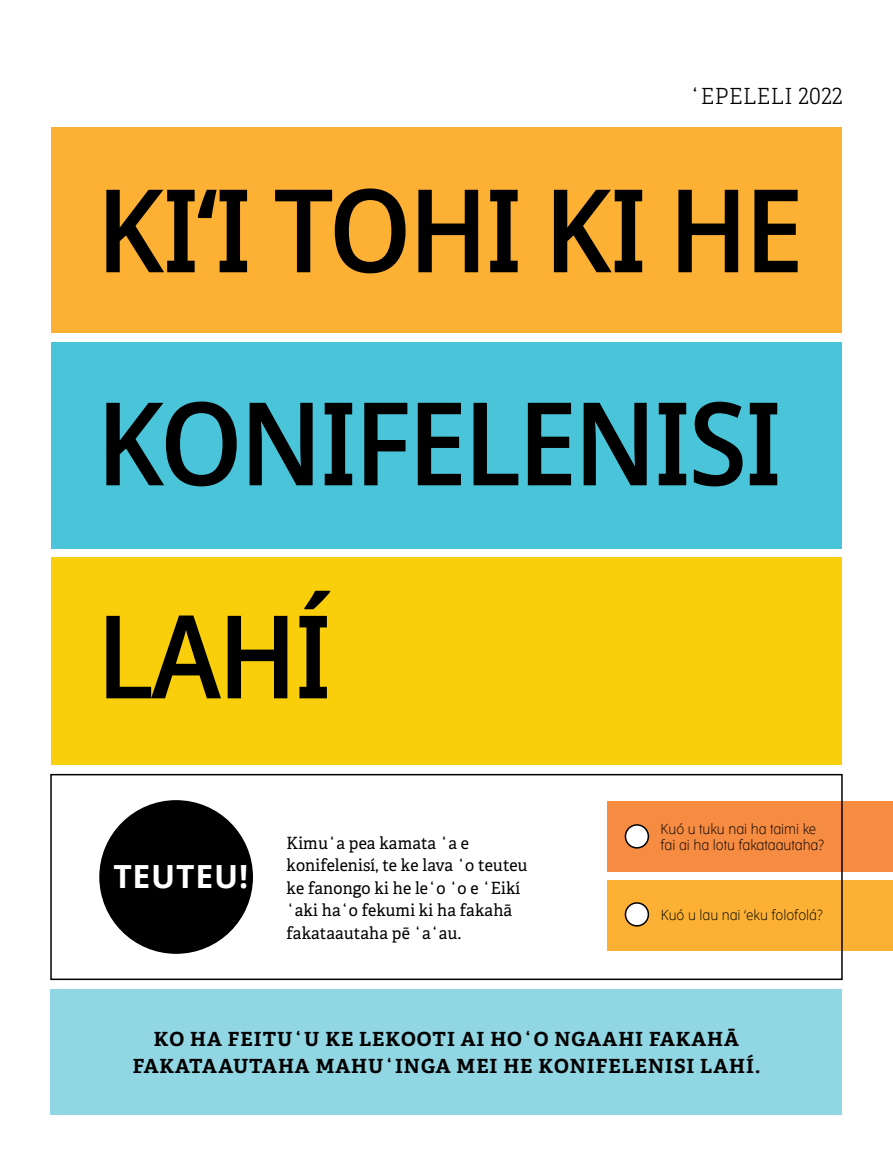
<style>
.page{position:relative;width:893px;height:1161px;background:#fff}
.page>*{position:absolute;margin:0;border:0;box-sizing:border-box;transform-origin:0 0}
.Art__Title{font:600 115.5px/213px "Dots Solid Condlds Lat";letter-spacing:-.025em;color:#000}
.Annotation_Title{font:700 31.95px "Dots Solidlds Lat";letter-spacing:.025em;color:#fff}
.Art__Title_Number{font:300 22.2px "Helam Slablds Lat";letter-spacing:.025em;color:#000;scale:.95 1}
.Art__Subtitle{font:700 19.5px/27px "Helam Slablds Lat";letter-spacing:.05em;color:#000;text-align:center}
.Art__Para_Subhead_Fi{font:16.8px/22.5px "Helam Slablds Lat";letter-spacing:.01em;color:#000;scale:.95 1}
.Art__Bullet_List_LAN{font:300 14.1px/16.4px "Dots Solidlds Lat";color:#000;scale:.95 1}
</style>
<div class="page">
<div style="left:607px;top:801px;width:286px;height:71px;background:#f68b42"></div>
<div style="left:607px;top:880px;width:286px;height:70px;background:#fcb134"></div>
<div style="left:51px;top:128px;width:791px;height:205px;background:#fcb134"></div>
<div style="left:51px;top:558px;width:791px;height:207px;background:#f9cf0c"></div>
<div style="left:51px;top:342px;width:791px;height:207px;background:#49c4d8"></div>
<div style="left:50px;top:989px;width:792px;height:125px;background:#91d6e3"></div>
<div style="left:50px;top:774px;width:793px;height:206px;border:2px solid #000"></div>
<div style="left:625px;top:825px;width:23px;height:23px;background:#fff;border-radius:50%"></div>
<div style="left:625px;top:824px;width:24px;height:24px;border:2px solid #000;border-radius:50%"></div>
<div style="left:625px;top:903px;width:23px;height:23px;background:#fff;border-radius:50%"></div>
<div style="left:625px;top:902px;width:24px;height:24px;border:2px solid #000;border-radius:50%"></div>
<div style="left:99px;top:800px;width:154px;height:154px;background:#000;border-radius:50%"></div>
<p class="Art__Title_Number" style="left:690px;top:79px;width:162px">ʻEPELELI 2022</p>
<p class="Art__Title" style="left:97px;top:125px;width:708px">KIʻI TOHI KI HE<br>KONIFELENISI<br>LAHÍ</p>
<p class="Annotation_Title" style="left:113px;top:852px;width:136px">TEUTEU!</p>
<p class="Art__Para_Subhead_Fi" style="left:287px;top:831px;width:255px">Kimuʻa pea kamata ʻa e konifelenisí, te ke lava ʻo teuteu ke fanongo ki he leʻo ʻo e ʻEikí ʻaki haʻo fekumi ki ha fakahā fakataautaha pē ʻaʻau.</p>
<p class="Art__Bullet_List_LAN" style="left:661px;top:820px;width:174px">Kuó u tuku nai ha taimi ke fai ai ha lotu fakataautaha?</p>
<p class="Art__Bullet_List_LAN" style="left:661px;top:906px;width:172px">Kuó u lau nai ʻeku folofolá?</p>
<p class="Art__Subtitle" style="left:133px;top:1025px;width:629px">KO HA FEITUʻU KE LEKOOTI AI HOʻO NGAAHI FAKAHĀ<br>FAKATAAUTAHA MAHUʻINGA MEI HE KONIFELENISI LAHÍ.</p>
</div>
